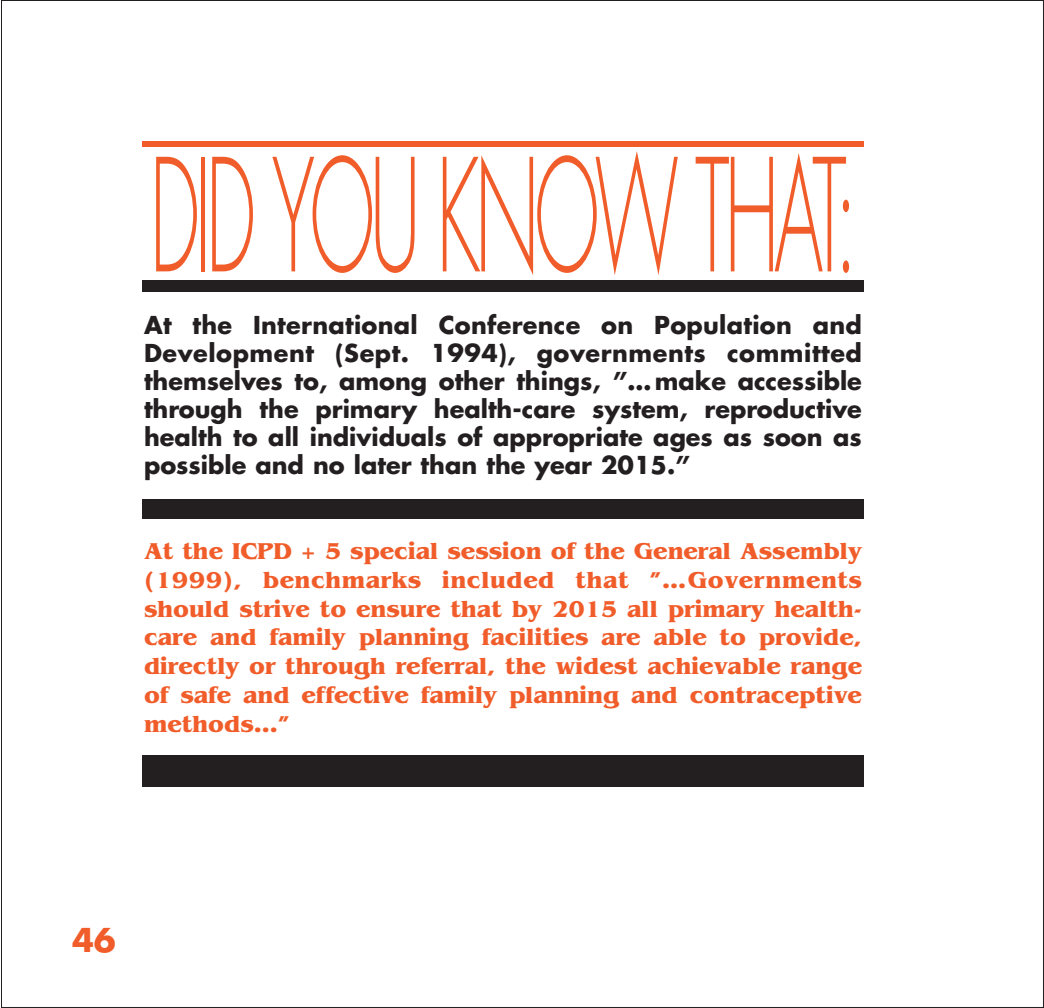
<style>
.page{position:relative;width:1044px;height:1008px;background:#fff}
.page>*{position:absolute;margin:0;border:0;box-sizing:border-box;transform-origin:0 0}
.t1{font:300 152px "Futura";letter-spacing:-.06em;color:#f15d2a;scale:.5 1}
.t2{font:700 32px "Futura";color:#f15d2a}
.t3{font:700 24px/28.8px "Benguiat";color:#f15d2a;text-align:justify}
.t4{font:700 24px/28px "Futura";color:#231f20;text-align:justify}
</style>
<div class="page">
<div style="left:142px;top:280px;width:722px;height:12px;background:#231f20"></div>
<div style="left:142px;top:499px;width:722px;height:20px;background:#231f20"></div>
<div style="left:142px;top:755px;width:722px;height:32px;background:#231f20"></div>
<div style="left:142px;top:141px;width:722px;height:6px;background:#f15d2a"></div>
<h1 class="t1" style="left:150px;top:146px;width:1417px">DID YOU KNOW THAT:</h1>
<p class="t4" style="left:144px;top:313px;width:720px">At the International Conference on Population and Development (Sept. 1994), governments committed themselves to, among other things, ”…make accessible through the primary health-care system, reproductive health to all individuals of appropriate ages as soon as possible and no later than the year 2015.”</p>
<p class="t3" style="left:144px;top:539px;width:720px">At the ICPD + 5 special session of the General Assembly (1999), benchmarks included that ”…Governments should strive to ensure that by 2015 all primary health&shy;care and family planning facilities are able to provide, directly or through referral, the widest achievable range of safe and effective family planning and contraceptive methods…”</p>
<h2 class="t2" style="left:72px;top:926px;width:45px">46</h2>
</div>
